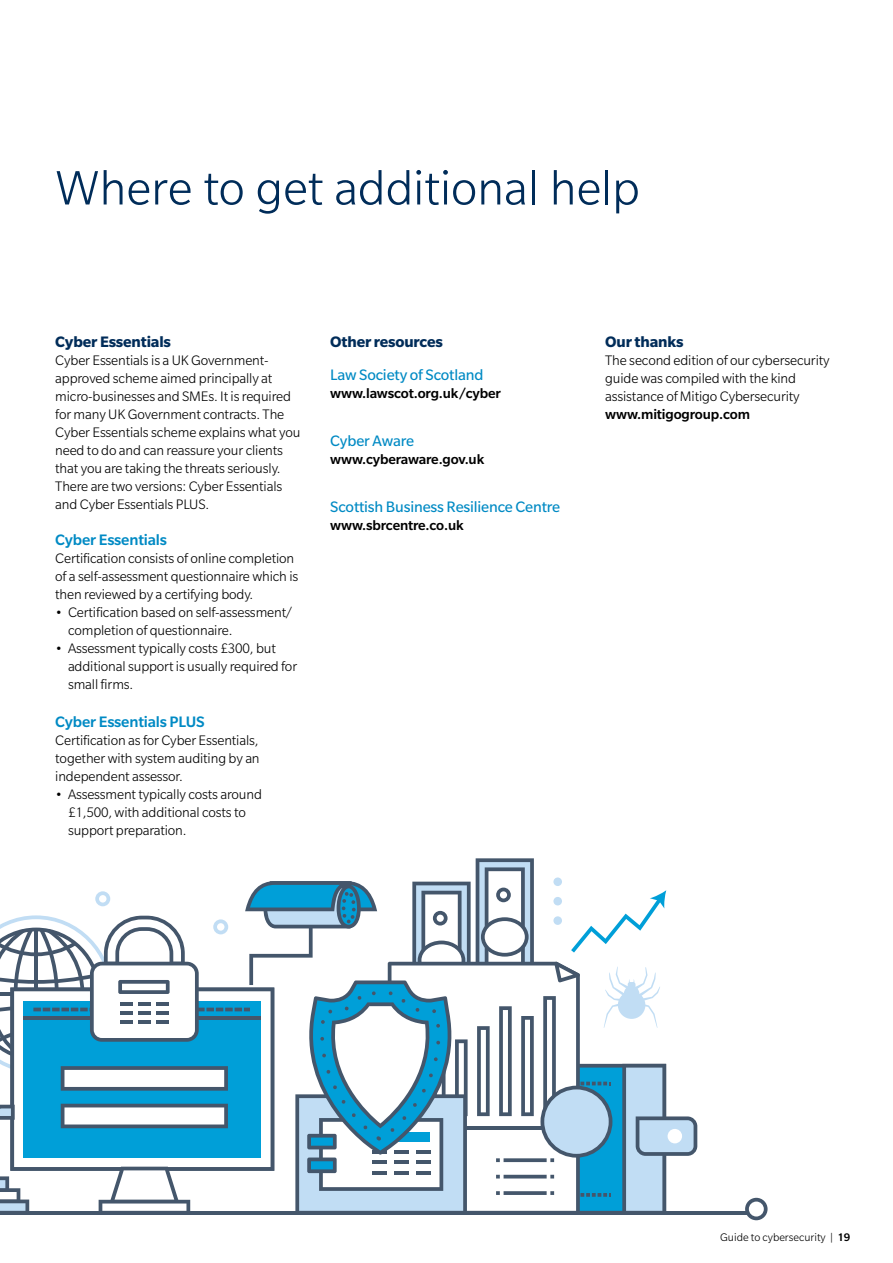
<style>
.page{position:relative;width:893px;height:1263px;background:#fff}
.page>*{position:absolute;margin:0;border:0;box-sizing:border-box;transform-origin:0 0}
.Page_ID{font:300 52.5px "Slate Std";color:#002c59}
.Subhead_2{font:16.5px "Slate Std";letter-spacing:-.01em;color:#008ac4}
.Subhead{font:700 16.5px "Slate Std";letter-spacing:-.01em;color:#002c59}
.Subhead_2-2{font:500 16.5px "Slate Std";letter-spacing:-.01em;color:#008ac4}
.body_sans_slate_no_i{font:300 15px/18px "Slate Std";letter-spacing:-.01em;color:#000}
.body_sans_slate_no_i-2{font:500 15px "Slate Std";letter-spacing:-.01em;color:#000}
.t1{font:300 12px "Slate Std";color:#000}
.s1{font-weight:500}
</style>
<div class="page">
<hr style="left:0;top:1211px;width:756px;height:3px;background:#44566b">
<svg style="left:745px;top:1198px;width:23px;height:22px"></svg>
<svg style="left:0;top:858px;width:697px;height:353px"></svg>
<p class="Page_ID" style="left:55px;top:161px;width:586px">Where to get additional help</p>
<p class="Subhead" style="left:55px;top:333px;width:117px">Cyber Essentials</p>
<p class="body_sans_slate_no_i" style="left:55px;top:351px;width:247px">Cyber Essentials is a UK Government&shy;approved scheme aimed principally at micro-businesses and SMEs. It is required for many UK Government contracts. The Cyber Essentials scheme explains what you need to do and can reassure your clients that you are taking the threats seriously.<br>There are two versions: Cyber Essentials and Cyber Essentials PLUS.</p>
<p class="Subhead_2-2" style="left:55px;top:531px;width:113px">Cyber Essentials</p>
<p class="body_sans_slate_no_i" style="left:55px;top:549px;width:245px">Certification consists of online completion of a self-assessment questionnaire which is then reviewed by a certifying body.</p>
<p class="body_sans_slate_no_i" style="left:68px;top:603px;width:225px;text-indent:-13px">• Certification based on self-assessment/ completion of questionnaire.</p>
<p class="body_sans_slate_no_i" style="left:68px;top:639px;width:231px;text-indent:-13px">• Assessment typically costs £300, but additional support is usually required for small firms.</p>
<p class="Subhead_2-2" style="left:55px;top:713px;width:151px">Cyber Essentials PLUS</p>
<p class="body_sans_slate_no_i" style="left:55px;top:731px;width:206px;text-align:justify">Certification as for Cyber Essentials, together with system auditing by an independent assessor.</p>
<p class="body_sans_slate_no_i" style="left:68px;top:785px;width:195px;text-indent:-13px">• Assessment typically costs around £1,500, with additional costs to support preparation.</p>
<p class="Subhead" style="left:330px;top:333px;width:114px">Other resources</p>
<p class="Subhead_2" style="left:330px;top:366px;width:155px">Law Society of Scotland</p>
<p class="body_sans_slate_no_i-2" style="left:330px;top:386px;width:172px">www.lawscot.org.uk/cyber</p>
<p class="Subhead_2" style="left:330px;top:432px;width:85px">Cyber Aware</p>
<p class="body_sans_slate_no_i-2" style="left:330px;top:452px;width:156px">www.cyberaware.gov.uk</p>
<p class="Subhead_2" style="left:330px;top:498px;width:231px">Scottish Business Resilience Centre</p>
<p class="body_sans_slate_no_i-2" style="left:330px;top:518px;width:135px">www.sbrcentre.co.uk</p>
<p class="Subhead" style="left:605px;top:333px;width:80px">Our thanks</p>
<p class="body_sans_slate_no_i" style="left:605px;top:351px;width:226px">The second edition of our cybersecurity guide was compiled with the kind assistance of Mitigo Cybersecurity <span class="s1">www.mitigogroup.com</span></p>
<p class="t1" style="left:720px;top:1231px;width:132px">Guide to cybersecurity | <span class="s1">19</span></p>
</div>
